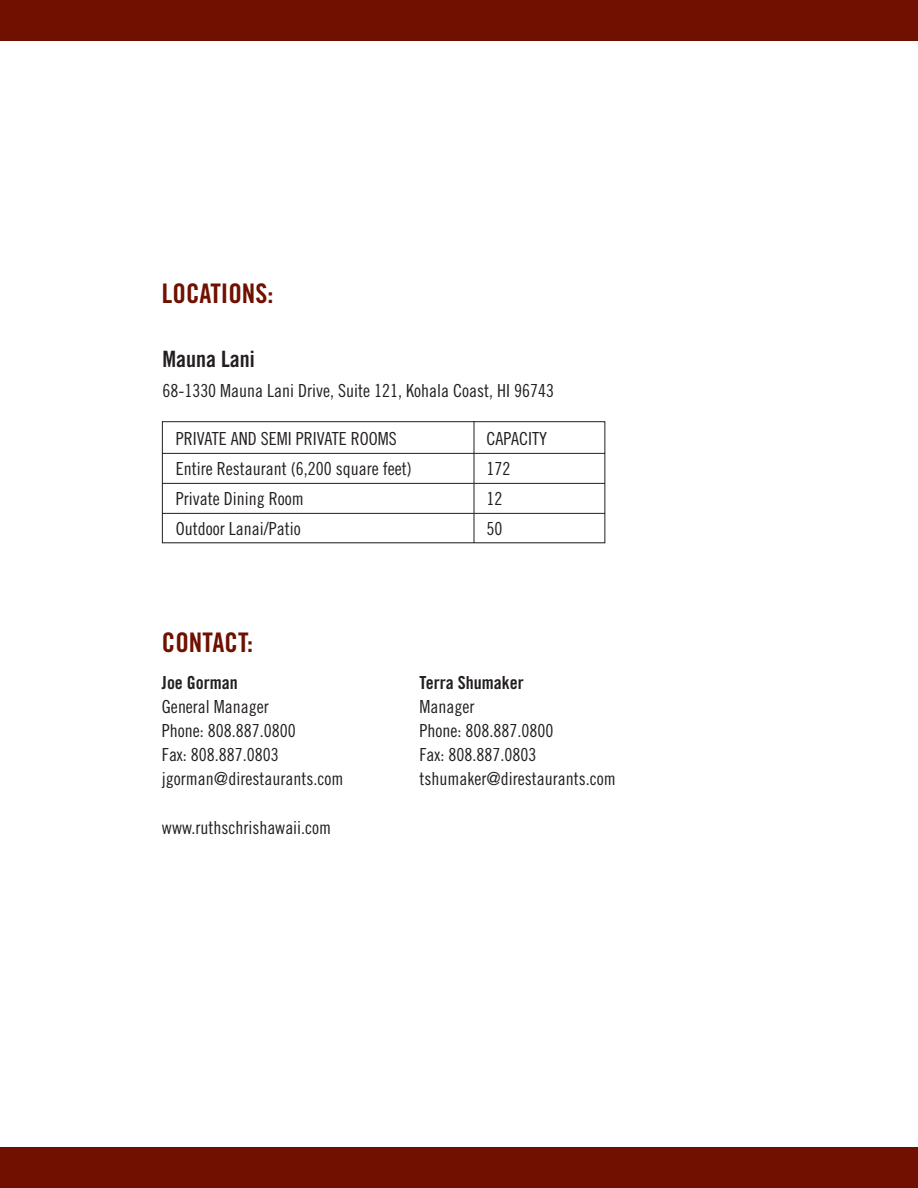
<style>
.page{position:relative;width:918px;height:1188px;background:#fff}
.page>*{position:absolute;margin:0;border:0;box-sizing:border-box;transform-origin:0 0}
.t1{font:27px "Trade Gothic Bold Cond Twenty";color:#6f1000}
.t2{font:22.5px "Trade Gothic Bold Cond Twenty";color:#231f20}
.t3{font:18px "Trade Gothic Cond Eighteen";color:#231f20}
.t4{font:18px "Trade Gothic Bold Cond Twenty";color:#231f20}
</style>
<div class="page">
<div style="left:0;top:0;width:918px;height:40px;background:#6f1000"></div>
<div style="left:0;top:1148px;width:918px;height:40px;background:#6f1000"></div>
<hr style="left:162px;top:453px;width:443px;height:1px;background:#231f20">
<hr style="left:162px;top:483px;width:443px;height:1px;background:#231f20">
<hr style="left:162px;top:513px;width:443px;height:1px;background:#231f20">
<hr style="left:162px;top:543px;width:443px;height:1px;background:#231f20">
<hr style="left:474px;top:422px;width:1px;height:121px;background:#231f20">
<div style="left:162px;top:421px;width:443px;height:122px;border:1px solid #231f20"></div>
<p class="t1" style="left:162px;top:277px;width:113px">LOCATIONS:</p>
<p class="t2" style="left:162px;top:345px;width:94px">Mauna Lani</p>
<p class="t3" style="left:162px;top:380px;width:393px">68-1330 Mauna Lani Drive, Suite 121, Kohala Coast, HI 96743</p>
<p class="t3" style="left:176px;top:428px;width:222px">PRIVATE AND SEMI PRIVATE ROOMS</p>
<p class="t3" style="left:486px;top:428px;width:62px">CAPACITY</p>
<p class="t3" style="left:176px;top:458px;width:237px">Entire Restaurant (6,200 square feet)</p>
<p class="t3" style="left:486px;top:458px;width:25px">172</p>
<p class="t3" style="left:176px;top:488px;width:129px">Private Dining Room</p>
<p class="t3" style="left:486px;top:488px;width:17px">12</p>
<p class="t3" style="left:176px;top:518px;width:126px">Outdoor Lanai/Patio</p>
<p class="t3" style="left:486px;top:518px;width:17px">50</p>
<p class="t1" style="left:162px;top:626px;width:93px">CONTACT:</p>
<p class="t4" style="left:162px;top:672px;width:77px">Joe Gorman</p>
<p class="t3" style="left:162px;top:696px;width:108px">General Manager</p>
<p class="t3" style="left:162px;top:720px;width:135px">Phone: 808.887.0800</p>
<p class="t3" style="left:162px;top:744px;width:118px">Fax: 808.887.0803</p>
<p class="t3" style="left:162px;top:768px;width:183px">jgorman@direstaurants.com</p>
<p class="t3" style="left:162px;top:817px;width:171px">www.ruthschrishawaii.com</p>
<p class="t4" style="left:420px;top:672px;width:106px">Terra Shumaker</p>
<p class="t3" style="left:420px;top:696px;width:56px">Manager</p>
<p class="t3" style="left:420px;top:720px;width:135px">Phone: 808.887.0800</p>
<p class="t3" style="left:420px;top:744px;width:118px">Fax: 808.887.0803</p>
<p class="t3" style="left:420px;top:768px;width:198px">tshumaker@direstaurants.com</p>
</div>
